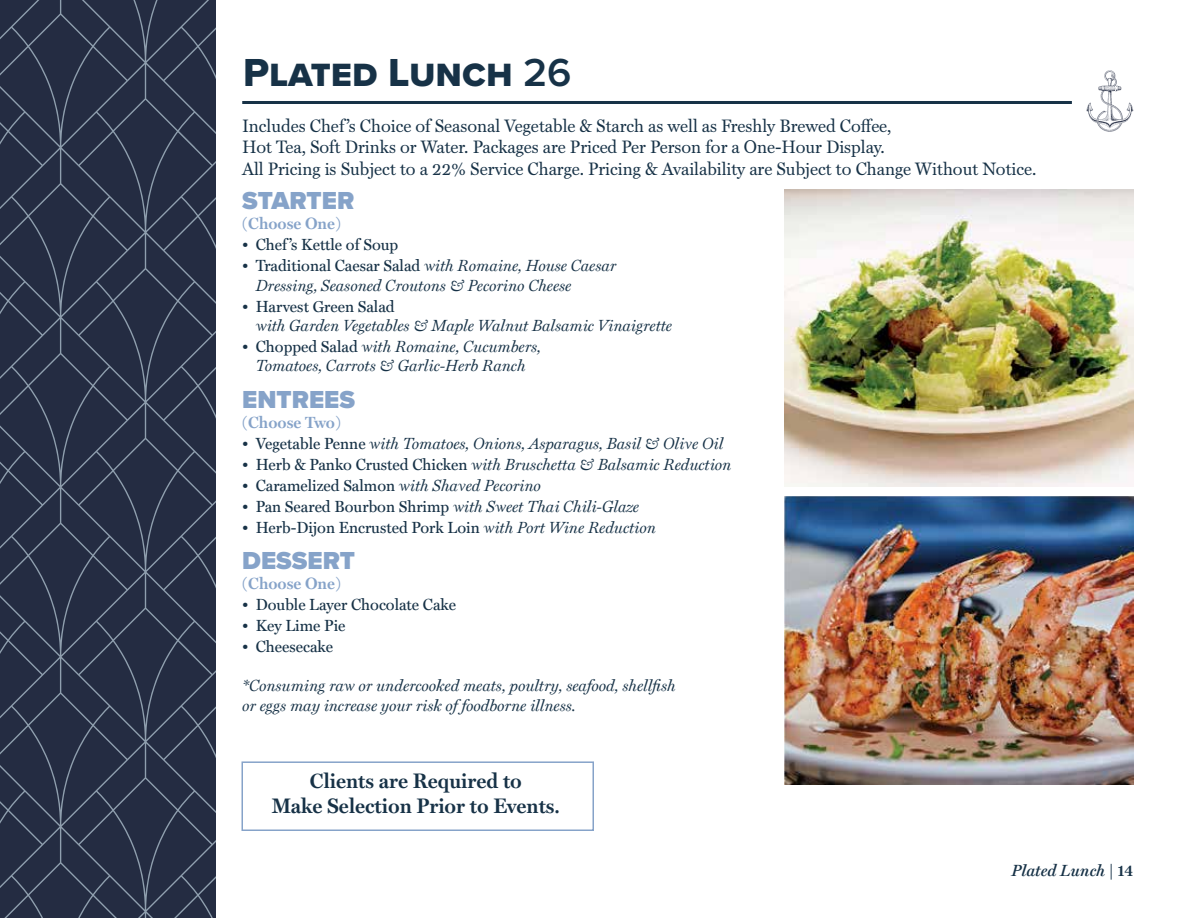
<style>
.page{position:relative;width:1188px;height:918px;background:#fff}
.page>*{position:absolute;margin:0;border:0;box-sizing:border-box;transform-origin:0 0}
.t1{font:40.5px "Proxima Nova Extrabld";color:#173247}
.t2{font:900 25.5px "Proxima Nova";color:#86a3c9}
.t3{font:700 21px/25.2px "HK Serif";color:#173247;text-align:center}
.t4{font:18px/21.6px "HK Serif";color:#173247}
.t5{font:700 16.5px "HK Serif";color:#86a3c9}
.t6{font:italic 600 16.5px "HK Serif";color:#173247}
.t7{font:italic 16.2px/19.4px "HK Serif";color:#173247}
.t8{font:500 16.2px "HK Serif";color:#173247}
.s1{font-family:"Proxima Nova";font-weight:600}
.s2{font-weight:500;font-style:normal}
.s3{font-weight:400;font-style:italic}
.s4{font-weight:700;font-style:normal}
</style>
<div class="page">
<svg style="left:0;top:0;width:216px;height:487px;background:#2b3349"></svg>
<svg style="left:0;top:487px;width:216px;height:431px;background:#2b3349"></svg>
<hr style="left:242px;top:101px;width:830px;height:3px;background:#173247">
<svg style="left:1086px;top:70px;width:47px;height:62px"></svg>
<img style="left:784px;top:497px;width:349px;height:287px">
<div style="left:242px;top:761px;width:352px;height:70px;border:2px solid #86a3c9"></div>
<img style="left:784px;top:189px;width:349px;height:298px">
<h1 class="t1" style="left:243px;top:42px;width:330px">Plated Lunch <span class="s1">26</span></h1>
<p class="t4" style="left:242px;top:114px;width:796px">Includes Chef ’s Choice of Seasonal Vegetable &amp; Starch as well as Freshly Brewed Coffee,<br>Hot Tea, Soft Drinks or Water. Packages are Priced Per Person for a One-Hour Display.<br>All Pricing is Subject to a 22% Service Charge. Pricing &amp; Availability are Subject to Change Without Notice.</p>
<h2 class="t2" style="left:242px;top:182px;width:114px">STARTER</h2>
<p class="t5" style="left:242px;top:212px;width:100px">(Choose One)</p>
<p class="t8" style="left:242px;top:234px;width:158px">• Chef ’s Kettle of Soup</p>
<p class="t7" style="left:256px;top:255px;width:362px;text-indent:-13px"><span class="s2">• Traditional Caesar Salad</span> with Romaine, House Caesar<br>Dressing, Seasoned Croutons &amp; Pecorino Cheese</p>
<p class="t8" style="left:242px;top:295px;width:154px">• Harvest Green Salad</p>
<p class="t7" style="left:256px;top:315px;width:418px">with Garden Vegetables &amp; Maple Walnut Balsamic Vinaigrette</p>
<p class="t7" style="left:242px;top:336px;width:300px;text-align:center"><span class="s2">• Chopped Salad</span> with Romaine, Cucumbers,<br>Tomatoes, Carrots &amp; Garlic-Herb Ranch</p>
<h2 class="t2" style="left:242px;top:380px;width:114px">ENTREES</h2>
<p class="t5" style="left:242px;top:411px;width:100px">(Choose Two)</p>
<p class="t7" style="left:242px;top:433px;width:483px"><span class="s2">• Vegetable Penne</span> with Tomatoes, Onions, Asparagus, Basil &amp; Olive Oil</p>
<p class="t7" style="left:242px;top:454px;width:491px"><span class="s2">• Herb &amp; Panko Crusted Chicken</span> with Bruschetta &amp; Balsamic Reduction</p>
<p class="t8" style="left:242px;top:474px;width:300px">• Caramelized Salmon <span class="s3">with Shaved Pecorino</span></p>
<p class="t7" style="left:242px;top:496px;width:398px"><span class="s2">• Pan Seared Bourbon Shrimp</span> with Sweet Thai Chili-Glaze</p>
<p class="t8" style="left:242px;top:516px;width:415px">• Herb-Dijon Encrusted Pork Loin <span class="s3">with Port Wine Reduction</span></p>
<h2 class="t2" style="left:242px;top:542px;width:114px">DESSERT</h2>
<p class="t5" style="left:242px;top:572px;width:100px">(Choose One)</p>
<p class="t8" style="left:242px;top:593px;width:215px">• Double Layer Chocolate Cake</p>
<p class="t8" style="left:242px;top:614px;width:105px">• Key Lime Pie</p>
<p class="t8" style="left:242px;top:635px;width:92px">• Cheesecake</p>
<p class="t7" style="left:242px;top:675px;width:435px">*Consuming raw or undercooked meats, poultry, seafood, shellfish or eggs may increase your risk of foodborne illness.</p>
<p class="t3" style="left:272px;top:767px;width:290px">Clients are Required to<br>Make Selection Prior to Events.</p>
<p class="t6" style="left:1011px;top:860px;width:124px">Plated Lunch <span class="s4">| 14</span></p>
</div>
